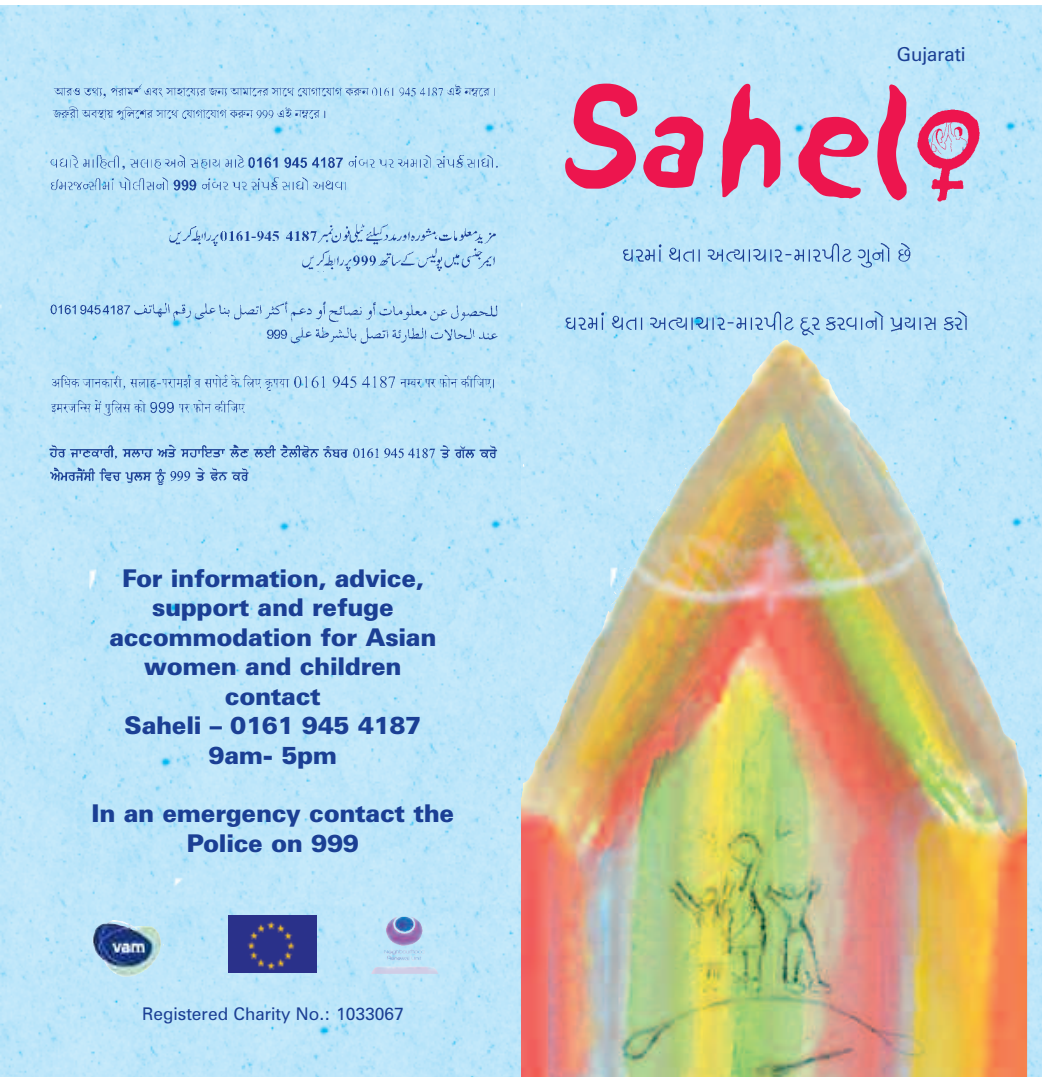
<style>
.page{position:relative;width:1042px;height:1077px;background:#fff}
.page>*{position:absolute;margin:0;border:0;box-sizing:border-box;transform-origin:0 0}
.t1{font:900 24.5px/29.4px "Zurich BT";letter-spacing:-.015em;color:#1b3f94;text-align:center}
.t2{font:19.25px "Zurich BT";color:#1b3f94}
.t3{font:17.5px "Zurich BT";color:#1b3f94}
</style>
<div class="page">
<img style="left:1px;top:6px;width:520px;height:1070px">
<img style="left:92px;top:919px;width:70px;height:58px">
<img style="left:229px;top:915px;width:87px;height:57px">
<img style="left:385px;top:916px;width:37px;height:30px">
<img style="left:25px;top:80px;width:496px;height:24px">
<img style="left:44px;top:147px;width:459px;height:49px">
<img style="left:25px;top:219px;width:496px;height:27px">
<img style="left:25px;top:294px;width:496px;height:51px">
<img style="left:25px;top:368px;width:496px;height:50px">
<img style="left:25px;top:440px;width:496px;height:22px">
<img style="left:50px;top:103px;width:454px;height:21px">
<img style="left:25px;top:464px;width:496px;height:20px">
<img style="left:25px;top:246px;width:496px;height:25px">
<img style="left:521px;top:6px;width:521px;height:1070px">
<img style="left:522px;top:634px;width:78px;height:162px">
<svg style="left:565px;top:84px;width:72px;height:105px"></svg>
<svg style="left:643px;top:116px;width:60px;height:72px"></svg>
<svg style="left:721px;top:84px;width:59px;height:113px"></svg>
<svg style="left:798px;top:117px;width:70px;height:82px"></svg>
<svg style="left:877px;top:84px;width:29px;height:117px"></svg>
<img style="left:910px;top:99px;width:71px;height:108px">
<img style="left:929px;top:117px;width:40px;height:39px">
<img style="left:570px;top:223px;width:397px;height:65px">
<img style="left:522px;top:288px;width:495px;height:71px">
<p class="t1" style="left:109px;top:566px;width:329px">For information, advice, support and refuge accommodation for Asian women and children contact<br>Saheli – 0161 945 4187<br>9am- 5pm</p>
<p class="t1" style="left:92px;top:801px;width:364px">In an emergency contact the<br>Police on 999</p>
<p class="t3" style="left:142px;top:1006px;width:263px">Registered Charity No.: 1033067</p>
<p class="t2" style="left:897px;top:47px;width:70px">Gujarati</p>
</div>
